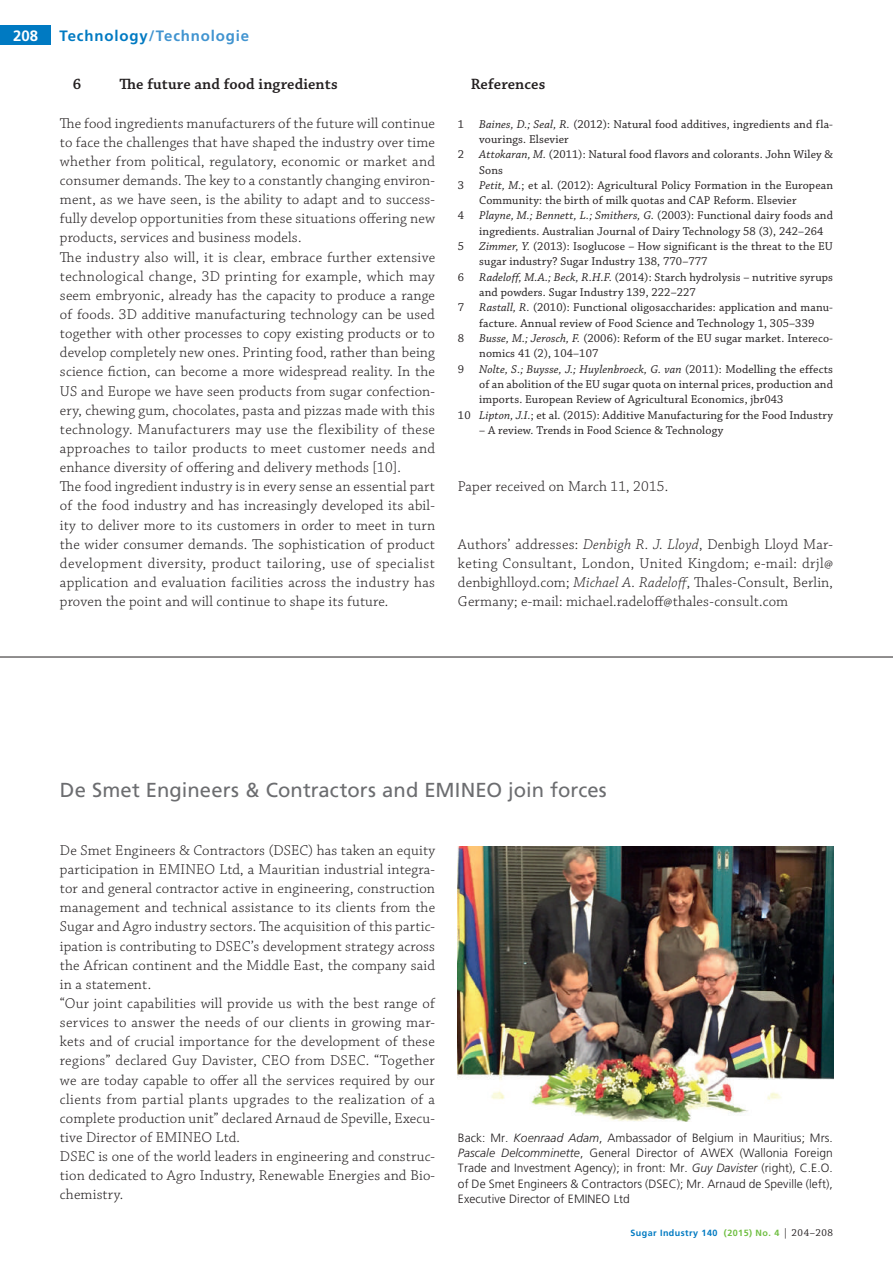
<style>
.page{position:relative;width:893px;height:1263px;background:#fff}
.page>*{position:absolute;margin:0;border:0;box-sizing:border-box;transform-origin:0 0}
.t1{font:20.25px "Frutiger";letter-spacing:.005em;color:#6c6d70}
.t2{font:600 15.75px "Chaparral Pro";letter-spacing:.01em;color:#231f20}
.t3{font:300 15px/19.2px "Chaparral Pro";letter-spacing:.01em;color:#231f20}
.t4{font:700 15px "Frutiger CE";letter-spacing:.055em;color:#4194d0}
.t5{font:700 15px "Frutiger";color:#fff}
.t6{font:12px "Chaparral Pro";letter-spacing:.01em;color:#231f20}
.t7{font:300 12px/15.3px "Frutiger";letter-spacing:.005em;color:#231f20;text-align:justify}
.t8{font:italic 12px "Chaparral Pro";letter-spacing:.01em;color:#231f20}
.t9{font:700 9px "Frutiger CE";letter-spacing:.05em;color:#007ac2}
.s1{color:#007ac2}
.s2{font-style:italic}
.s3{font-style:normal}
.s4{color:#71bf44}
.s5{font-family:"Chaparral Pro";font-weight:400;font-size:10.5px;color:#231f20}
</style>
<div class="page">
<div style="left:0;top:26px;width:51px;height:19px;background:#007ac2"></div>
<img style="left:458px;top:846px;width:375px;height:276px">
<hr style="left:0;top:657px;width:893px;height:1px;background:#231f20">
<p class="t5" style="left:13px;top:27px;width:27px">208</p>
<p class="t4" style="left:60px;top:27px;width:191px"><span class="s1">Technology</span>/Technologie</p>
<p class="t2" style="left:73px;top:75px;width:10px">6</p>
<p class="t2" style="left:119px;top:75px;width:220px">The future and food ingredients</p>
<p class="t3" style="left:60px;top:114px;width:377px">The food ingredients manufacturers of the future will continue to face the challenges that have shaped the industry over time whether from political, regulatory, economic or market and consumer demands. The key to a constantly changing environ&shy;ment, as we have seen, is the ability to adapt and to success&shy;fully develop opportunities from these situations offering new products, services and business models.<br>The industry also will, it is clear, embrace further extensive technological change, 3D printing for example, which may seem embryonic, already has the capacity to produce a range of foods. 3D additive manufacturing technology can be used together with other processes to copy existing products or to develop completely new ones. Printing food, rather than being science fiction, can become a more widespread reality. In the US and Europe we have seen products from sugar confection&shy;ery, chewing gum, chocolates, pasta and pizzas made with this technology. Manufacturers may use the flexibility of these approaches to tailor products to meet customer needs and enhance diversity of offering and delivery methods [10].<br>The food ingredient industry is in every sense an essential part of the food industry and has increasingly developed its abil&shy;ity to deliver more to its customers in order to meet in turn the wider consumer demands. The sophistication of product development diversity, product tailoring, use of specialist application and evaluation facilities across the industry has proven the point and will continue to shape its future.</p>
<p class="t2" style="left:471px;top:75px;width:76px">References</p>
<p class="t6" style="left:458px;top:117px;width:377px">1 <span class="s2">Baines, D.; Seal, R.</span> (2012): Natural food additives, ingredients and fla-</p>
<p class="t6" style="left:479px;top:132px;width:91px">vourings. Elsevier</p>
<p class="t6" style="left:458px;top:148px;width:377px">2 <span class="s2">Attokaran, M.</span> (2011): Natural food flavors and colorants. John Wiley &amp;</p>
<p class="t6" style="left:479px;top:163px;width:25px">Sons</p>
<p class="t6" style="left:458px;top:178px;width:377px">3 <span class="s2">Petit, M.</span>; et al. (2012): Agricultural Policy Formation in the European</p>
<p class="t6" style="left:479px;top:194px;width:319px">Community: the birth of milk quotas and CAP Reform. Elsevier</p>
<p class="t8" style="left:458px;top:209px;width:377px"><span class="s3">4</span> Playne, M.; Bennett, L.; Smithers, G. <span class="s3">(2003): Functional dairy foods and</span></p>
<p class="t6" style="left:479px;top:224px;width:346px">ingredients. Australian Journal of Dairy Technology 58 (3), 242–264</p>
<p class="t6" style="left:458px;top:240px;width:376px">5 <span class="s2">Zimmer, Y.</span> (2013): Isoglucose – How significant is the threat to the EU</p>
<p class="t6" style="left:479px;top:255px;width:230px">sugar industry? Sugar Industry 138, 770–777</p>
<p class="t6" style="left:458px;top:270px;width:377px">6 <span class="s2">Radeloff, M.A.; Beck, R.H.F.</span> (2014): Starch hydrolysis – nutritive syrups</p>
<p class="t6" style="left:479px;top:286px;width:218px">and powders. Sugar Industry 139, 222–227</p>
<p class="t6" style="left:458px;top:301px;width:377px">7 <span class="s2">Rastall, R.</span> (2010): Functional oligosaccharides: application and manu-</p>
<p class="t6" style="left:479px;top:316px;width:337px">facture. Annual review of Food Science and Technology 1, 305–339</p>
<p class="t6" style="left:458px;top:331px;width:376px">8 <span class="s2">Busse, M.; Jerosch, F.</span> (2006): Reform of the EU sugar market. Intereco-</p>
<p class="t6" style="left:479px;top:347px;width:121px">nomics 41 (2), 104–107</p>
<p class="t8" style="left:458px;top:362px;width:377px"><span class="s3">9</span> Nolte, S.; Buysse, J.; Huylenbroeck, G. van <span class="s3">(2011): Modelling the effects</span></p>
<p class="t6" style="left:479px;top:377px;width:355px">of an abolition of the EU sugar quota on internal prices, production and</p>
<p class="t6" style="left:479px;top:393px;width:306px">imports. European Review of Agricultural Economics, jbr043</p>
<p class="t6" style="left:458px;top:408px;width:377px">10 <span class="s2">Lipton, J.I.</span>; et al. (2015): Additive Manufacturing for the Food Industry</p>
<p class="t6" style="left:479px;top:423px;width:246px">– A review. Trends in Food Science &amp; Technology</p>
<p class="t3" style="left:458px;top:477px;width:212px">Paper received on March 11, 2015.</p>
<p class="t3" style="left:458px;top:535px;width:377px;text-align:justify">Authors’ addresses: <span class="s2">Denbigh R. J. Lloyd</span>, Denbigh Lloyd Mar&shy;keting Consultant, London, United Kingdom; e-mail: drjl@ denbighlloyd.com; <span class="s2">Michael A. Radeloff</span>, Thales-Consult, Berlin, Germany; e-mail: michael.radeloff@thales-consult.com</p>
<h1 class="t1" style="left:60px;top:778px;width:548px">De Smet Engineers &amp; Contractors and EMINEO join forces</h1>
<p class="t3" style="left:60px;top:841px;width:377px">De Smet Engineers &amp; Contractors (DSEC) has taken an equity participation in EMINEO Ltd, a Mauritian industrial integra&shy;tor and general contractor active in engineering, construction management and technical assistance to its clients from the Sugar and Agro industry sectors. The acquisition of this partic&shy;ipation is contributing to DSEC’s development strategy across the African continent and the Middle East, the company said in a statement.<br>“Our joint capabilities will provide us with the best range of services to answer the needs of our clients in growing mar&shy;kets and of crucial importance for the development of these regions” declared Guy Davister, CEO from DSEC. “Together we are today capable to offer all the services required by our clients from partial plants upgrades to the realization of a complete production unit” declared Arnaud de Speville, Execu&shy;tive Director of EMINEO Ltd.<br>DSEC is one of the world leaders in engineering and construc&shy;tion dedicated to Agro Industry, Renewable Energies and Bio&shy;chemistry.</p>
<p class="t7" style="left:458px;top:1130px;width:376px">Back: Mr. <span class="s2">Koenraad Adam</span>, Ambassador of Belgium in Mauritius; Mrs.<br><span class="s2">Pascale Delcomminette</span>, General Director of AWEX (Wallonia Foreign Trade and Investment Agency); in front: Mr. <span class="s2">Guy Davister</span> (right), C.E.O. of De Smet Engineers &amp; Contractors (DSEC); Mr. Arnaud de Speville (left), Executive Director of EMINEO Ltd</p>
<p class="t9" style="left:630px;top:1227px;width:204px">Sugar Industry 140 <span class="s4">(2015) No. 4</span> <span class="s5">| 204–208</span></p>
</div>
